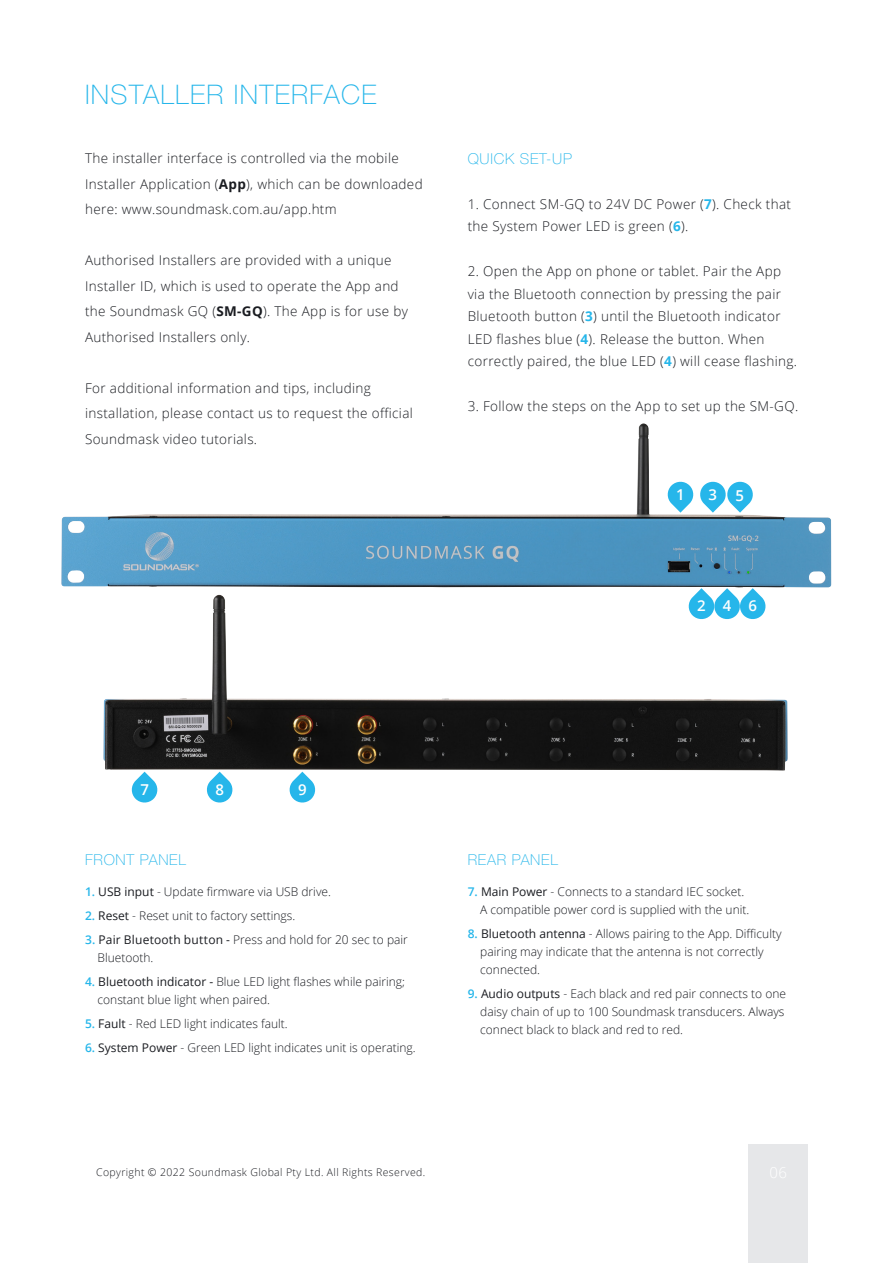
<style>
.page{position:relative;width:893px;height:1263px;background:#fff}
.page>*{position:absolute;margin:0;border:0;box-sizing:border-box;transform-origin:0 0}
.t1{font:100 27px "Helvetica Neue LT Std";letter-spacing:.05em;color:#26b6ea}
.t2{font:100 15px "Helvetica Neue LT Std";letter-spacing:.05em;color:#26b6ea}
.t3{font:600 15px "Open Sans";color:#fff}
.t4{font:300 13.5px/25.5px "Open Sans";letter-spacing:.025em;color:#1a1c21}
.t5{font:300 12px/18px "Open Sans";color:#1a1c21}
.t6{font:300 10.5px "Open Sans";letter-spacing:.035em;color:#1a1c21}
.s1{font-weight:700}
.s2{font-weight:700;color:#26b6ea}
.s3{font-weight:600;color:#26b6ea}
.s4{font-weight:400}
</style>
<div class="page">
<div style="left:748px;top:1145px;width:60px;height:118px;background:#e6e7e9"></div>
<img style="left:103px;top:595px;width:685px;height:176px">
<img style="left:61px;top:423px;width:770px;height:164px">
<svg style="left:131px;top:772px;width:27px;height:31px"></svg>
<svg style="left:206px;top:772px;width:27px;height:31px"></svg>
<svg style="left:289px;top:772px;width:27px;height:31px"></svg>
<svg style="left:687px;top:588px;width:80px;height:32px"></svg>
<svg style="left:666px;top:480px;width:88px;height:33px"></svg>
<p class="t1" style="left:85px;top:79px;width:293px">INSTALLER INTERFACE</p>
<p class="t4" style="left:85px;top:145px;width:339px">The installer interface is controlled via the mobile<br>Installer Application (<span class="s1">App</span>), which can be downloaded here: www.soundmask.com.au/app.htm</p>
<p class="t4" style="left:85px;top:247px;width:324px">Authorised Installers are provided with a unique Installer ID, which is used to operate the App and the Soundmask GQ (<span class="s1">SM-GQ</span>). The App is for use by Authorised Installers only.</p>
<p class="t4" style="left:85px;top:375px;width:329px">For additional information and tips, including installation, please contact us to request the official<br>Soundmask video tutorials.</p>
<p class="t2" style="left:468px;top:150px;width:106px">QUICK SET-UP</p>
<p class="t4" style="left:468px;top:192px;width:325px;line-height:22.5px">1. Connect SM-GQ to 24V DC Power (<span class="s2">7</span>). Check that the System Power LED is green (<span class="s2">6</span>).</p>
<p class="t4" style="left:468px;top:260px;width:331px;line-height:22.5px">2. Open the App on phone or tablet. Pair the App via the Bluetooth connection by pressing the pair Bluetooth button (<span class="s2">3</span>) until the Bluetooth indicator LED flashes blue (<span class="s2">4</span>). Release the button. When correctly paired, the blue LED (<span class="s2">4</span>) will cease flashing.</p>
<p class="t4" style="left:468px;top:393px;width:332px">3. Follow the steps on the App to set up the SM-GQ.</p>
<p class="t3" style="left:676px;top:485px;width:10px">1</p>
<p class="t3" style="left:708px;top:485px;width:10px">3</p>
<p class="t3" style="left:735px;top:485px;width:10px">5</p>
<p class="t3" style="left:697px;top:596px;width:10px">2</p>
<p class="t3" style="left:723px;top:596px;width:10px">4</p>
<p class="t3" style="left:748px;top:596px;width:10px">6</p>
<p class="t3" style="left:140px;top:779px;width:10px">7</p>
<p class="t3" style="left:216px;top:779px;width:10px">8</p>
<p class="t3" style="left:298px;top:779px;width:10px">9</p>
<p class="t2" style="left:85px;top:851px;width:102px">FRONT PANEL</p>
<p class="t2" style="left:468px;top:851px;width:92px">REAR PANEL</p>
<p class="t5" style="left:480px;top:882px;width:271px;text-indent:-12px"><span class="s3">7.</span> <span class="s4">Main Power</span> - Connects to a standard IEC socket.<br>A compatible power cord is supplied with the unit.</p>
<p class="t5" style="left:468px;top:924px;width:315px"><span class="s3">8.</span> <span class="s4">Bluetooth antenna</span> - Allows pairing to the App. Difficulty</p>
<p class="t5" style="left:480px;top:942px;width:285px">pairing may indicate that the antenna is not correctly</p>
<p class="t5" style="left:480px;top:960px;width:61px">connected.</p>
<p class="t5" style="left:468px;top:984px;width:320px"><span class="s3">9.</span> <span class="s4">Audio outputs</span> - Each black and red pair connects to one</p>
<p class="t5" style="left:480px;top:1002px;width:306px">daisy chain of up to 100 Soundmask transducers. Always</p>
<p class="t5" style="left:480px;top:1020px;width:204px">connect black to black and red to red.</p>
<p class="t5" style="left:85px;top:882px;width:247px"><span class="s3">1.</span> <span class="s4">USB input</span> - Update firmware via USB drive.</p>
<p class="t5" style="left:85px;top:906px;width:212px"><span class="s3">2.</span> <span class="s4">Reset</span> - Reset unit to factory settings.</p>
<p class="t5" style="left:98px;top:930px;width:312px;text-indent:-12px"><span class="s3">3.</span> <span class="s4">Pair Bluetooth button -</span> Press and hold for 20 sec to pair<br>Bluetooth.</p>
<p class="t5" style="left:85px;top:972px;width:321px"><span class="s3">4.</span> <span class="s4">Bluetooth indicator -</span> Blue LED light flashes while pairing;</p>
<p class="t5" style="left:98px;top:990px;width:174px">constant blue light when paired.</p>
<p class="t5" style="left:85px;top:1014px;width:204px"><span class="s3">5.</span> <span class="s4">Fault</span> - Red LED light indicates fault.</p>
<p class="t5" style="left:85px;top:1038px;width:332px"><span class="s3">6.</span> <span class="s4">System Power</span> - Green LED light indicates unit is operating.</p>
<p class="t6" style="left:96px;top:1165px;width:331px">Copyright © 2022 Soundmask Global Pty Ltd. All Rights Reserved.</p>
</div>
